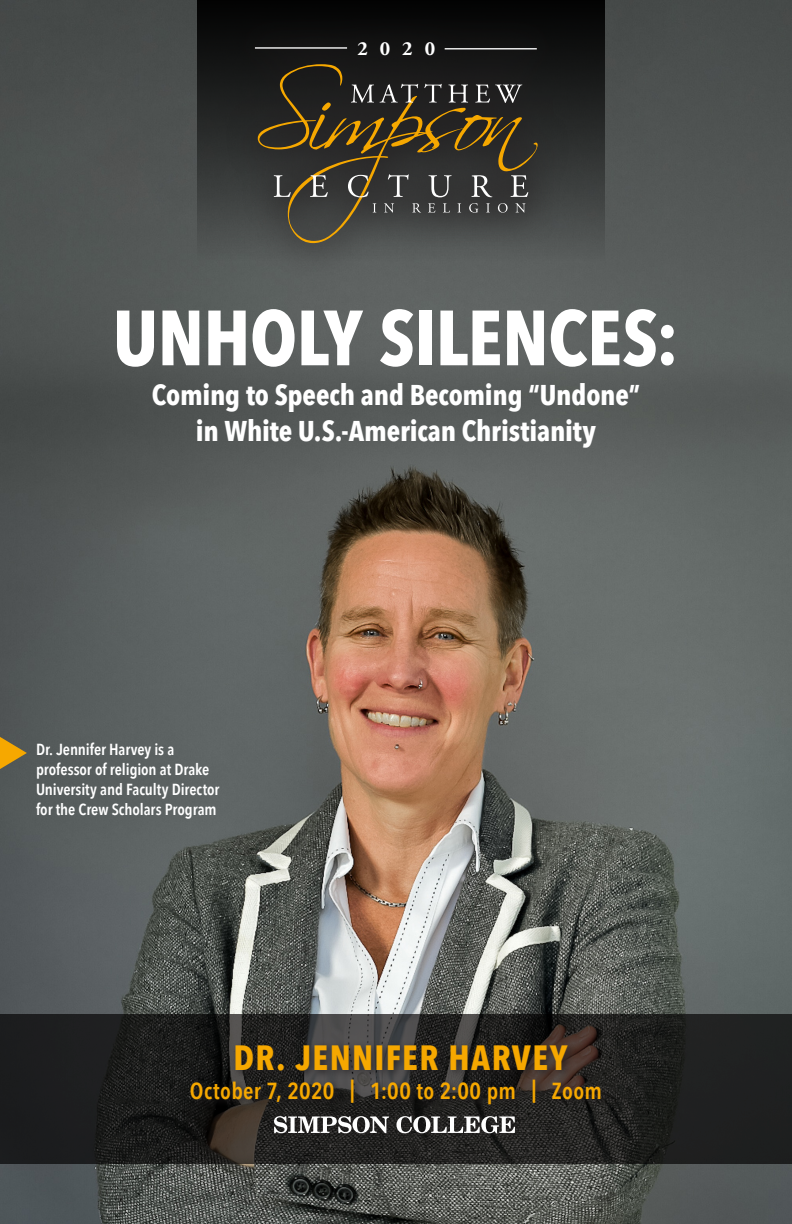
<style>
.page{position:relative;width:792px;height:1224px;background:#fff}
.page>*{position:absolute;margin:0;border:0;box-sizing:border-box;transform-origin:0 0}
.t1{font:700 77.3px "Avenir Next Condensed";letter-spacing:-.01em;color:#fff}
.t2{font:700 35px "Avenir Next Condensed";letter-spacing:.035em;color:#f6a800}
.t3{font:700 28.6px/36.1px "Avenir Next Condensed";letter-spacing:-.01em;color:#fff;text-align:center}
.t4{font:600 23.2px "Avenir Next Condensed";letter-spacing:.015em;color:#f6a800}
.t5{font:700 20.1px "Adobe Garamond Pro";color:#fff}
.t6{font:600 16px/20px "Avenir Next Condensed";letter-spacing:-.005em;color:#fff}
</style>
<div class="page">
<img style="left:0;top:0;width:792px;height:1224px">
<div style="left:197px;top:0;width:408px;height:262px;background:linear-gradient(to bottom,#000,#555958)"></div>
<svg style="left:0;top:1015px;width:792px;height:149px;background:#212120"></svg>
<div style="left:232px;top:1041px;width:345px;height:39px;background:#231f20;opacity:.75"></div>
<svg style="left:0;top:737px;width:27px;height:32px"></svg>
<div style="left:222px;top:7px;width:349px;height:271px;background:#231f20;opacity:.75"></div>
<svg style="left:258px;top:64px;width:280px;height:179px;background:#423d32"></svg>
<hr style="left:255px;top:47px;width:92px;height:2px;background:#fff">
<hr style="left:445px;top:48px;width:92px;height:1px;background:#fff">
<svg style="left:267px;top:1112px;width:262px;height:32px;background:#232221"></svg>
<svg style="left:274px;top:1116px;width:115px;height:17px"></svg>
<svg style="left:396px;top:1116px;width:119px;height:17px"></svg>
<div style="left:189px;top:1077px;width:420px;height:35px;background:#231f20;opacity:.75"></div>
<p class="t5" style="left:357px;top:37px;width:79px">2020</p>
<p class="t1" style="left:113px;top:291px;width:567px">UNHOLY SILENCES:</p>
<p class="t3" style="left:152px;top:377px;width:490px">Coming to Speech and Becoming “Undone” in White U.S.-American Christianity</p>
<p class="t6" style="left:36px;top:739px;width:185px">Dr. Jennifer Harvey is a professor of religion at Drake<br>University and Faculty Director for the Crew Scholars Program</p>
<p class="t2" style="left:234px;top:1036px;width:335px">DR. JENNIFER HARVEY</p>
<p class="t4" style="left:190px;top:1071px;width:414px">October 7, 2020 | 1:00 to 2:00 pm | Zoom</p>
</div>
